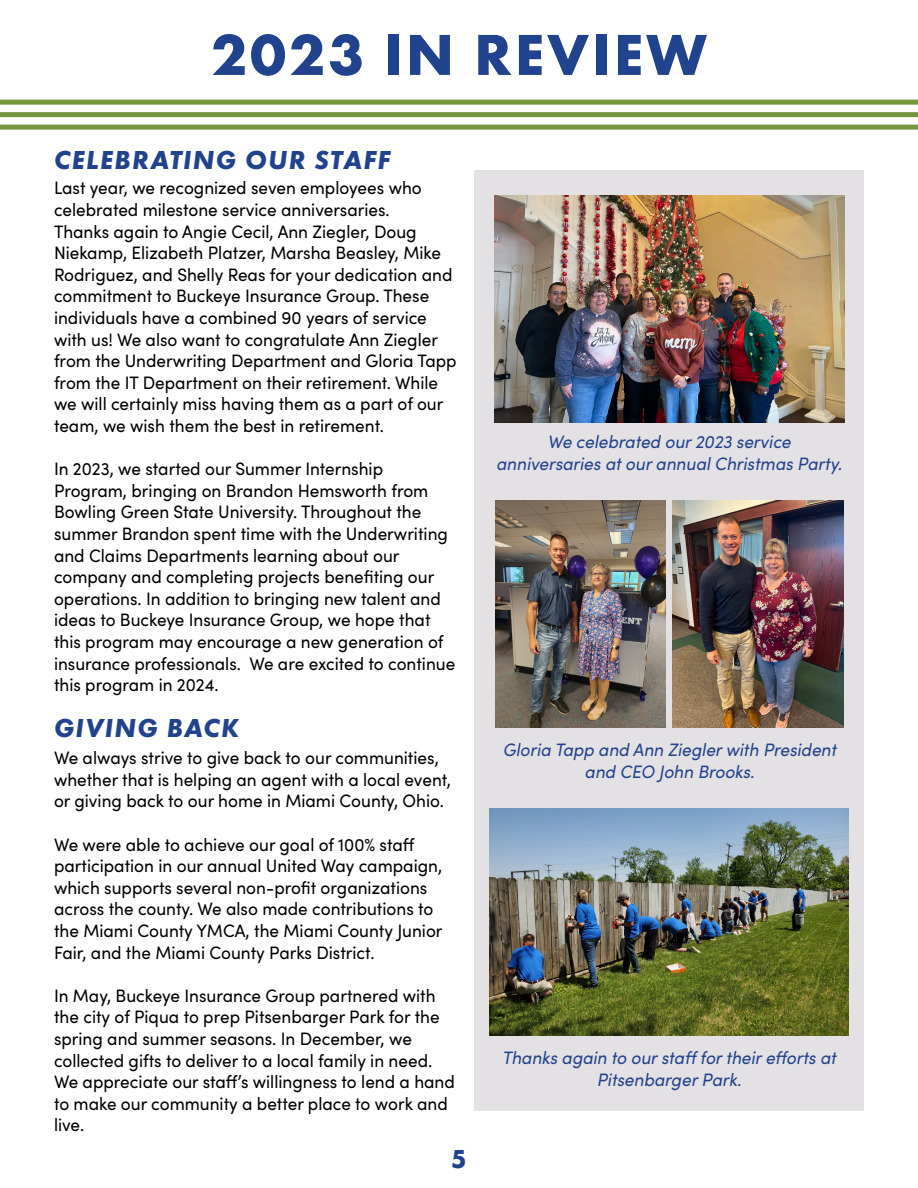
<style>
.page{position:relative;width:918px;height:1188px;background:#fff}
.page>*{position:absolute;margin:0;border:0;box-sizing:border-box;transform-origin:0 0}
.Heading1{font:700 60px "Futura PT";letter-spacing:.05em;color:#21428c}
.Subheading{font:italic 700 27px "Futura PT";letter-spacing:.05em;color:#21428c}
.t1{font:700 27px "Futura PT";color:#21428c;scale:.95 1}
.Body_text{font:18px/21.6px "Sofia Pro";color:#000;scale:.95 1}
.Body_text-2{font:italic 18px/21.6px "Sofia Pro";color:#21428c;text-align:center;scale:.95 1}
</style>
<div class="page">
<div style="left:474px;top:171px;width:390px;height:940px;background:#e4e1e5"></div>
<img style="left:494px;top:196px;width:350px;height:227px">
<img style="left:495px;top:500px;width:170px;height:227px">
<img style="left:673px;top:500px;width:170px;height:227px">
<img style="left:489px;top:808px;width:360px;height:227px">
<div style="left:0;top:100px;width:918px;height:5px;background:#73963d"></div>
<div style="left:0;top:112px;width:918px;height:5px;background:#73963d"></div>
<div style="left:0;top:125px;width:918px;height:5px;background:#73963d"></div>
<p class="Heading1" style="left:211px;top:16px;width:497px">2023 IN REVIEW</p>
<p class="Subheading" style="left:54px;top:143px;width:338px">CELEBRATING OUR STAFF</p>
<p class="Body_text" style="left:54px;top:176px;width:425px">Last year, we recognized seven employees who celebrated milestone service anniversaries.<br>Thanks again to Angie Cecil, Ann Ziegler, Doug Niekamp, Elizabeth Platzer, Marsha Beasley, Mike Rodriguez, and Shelly Reas for your dedication and commitment to Buckeye Insurance Group. These individuals have a combined 90 years of service with us! We also want to congratulate Ann Ziegler from the Underwriting Department and Gloria Tapp from the IT Department on their retirement. While we will certainly miss having them as a part of our team, we wish them the best in retirement.</p>
<p class="Body_text" style="left:54px;top:457px;width:424px">In 2023, we started our Summer Internship Program, bringing on Brandon Hemsworth from Bowling Green State University. Throughout the summer Brandon spent time with the Underwriting and Claims Departments learning about our company and completing projects benefiting our operations. In addition to bringing new talent and ideas to Buckeye Insurance Group, we hope that this program may encourage a new generation of insurance professionals. We are excited to continue this program in 2024.</p>
<p class="Subheading" style="left:54px;top:711px;width:187px">GIVING BACK</p>
<p class="Body_text" style="left:54px;top:746px;width:419px">We always strive to give back to our communities, whether that is helping an agent with a local event, or giving back to our home in Miami County, Ohio.</p>
<p class="Body_text" style="left:54px;top:832px;width:411px">We were able to achieve our goal of 100% staff participation in our annual United Way campaign, which supports several non-profit organizations across the county. We also made contributions to the Miami County YMCA, the Miami County Junior Fair, and the Miami County Parks District.</p>
<p class="Body_text" style="left:54px;top:984px;width:424px">In May, Buckeye Insurance Group partnered with the city of Piqua to prep Pitsenbarger Park for the spring and summer seasons. In December, we collected gifts to deliver to a local family in need.<br>We appreciate our staff’s willingness to lend a hand to make our community a better place to work and live.</p>
<h2 class="t1" style="left:451px;top:1141px;width:18px">5</h2>
<p class="Body_text-2" style="left:496px;top:430px;width:365px">We celebrated our 2023 service anniversaries at our annual Christmas Party.</p>
<p class="Body_text-2" style="left:503px;top:738px;width:352px">Gloria Tapp and Ann Ziegler with President and CEO John Brooks.</p>
<p class="Body_text-2" style="left:502px;top:1046px;width:353px">Thanks again to our staff for their efforts at<br>Pitsenbarger Park.</p>
</div>
